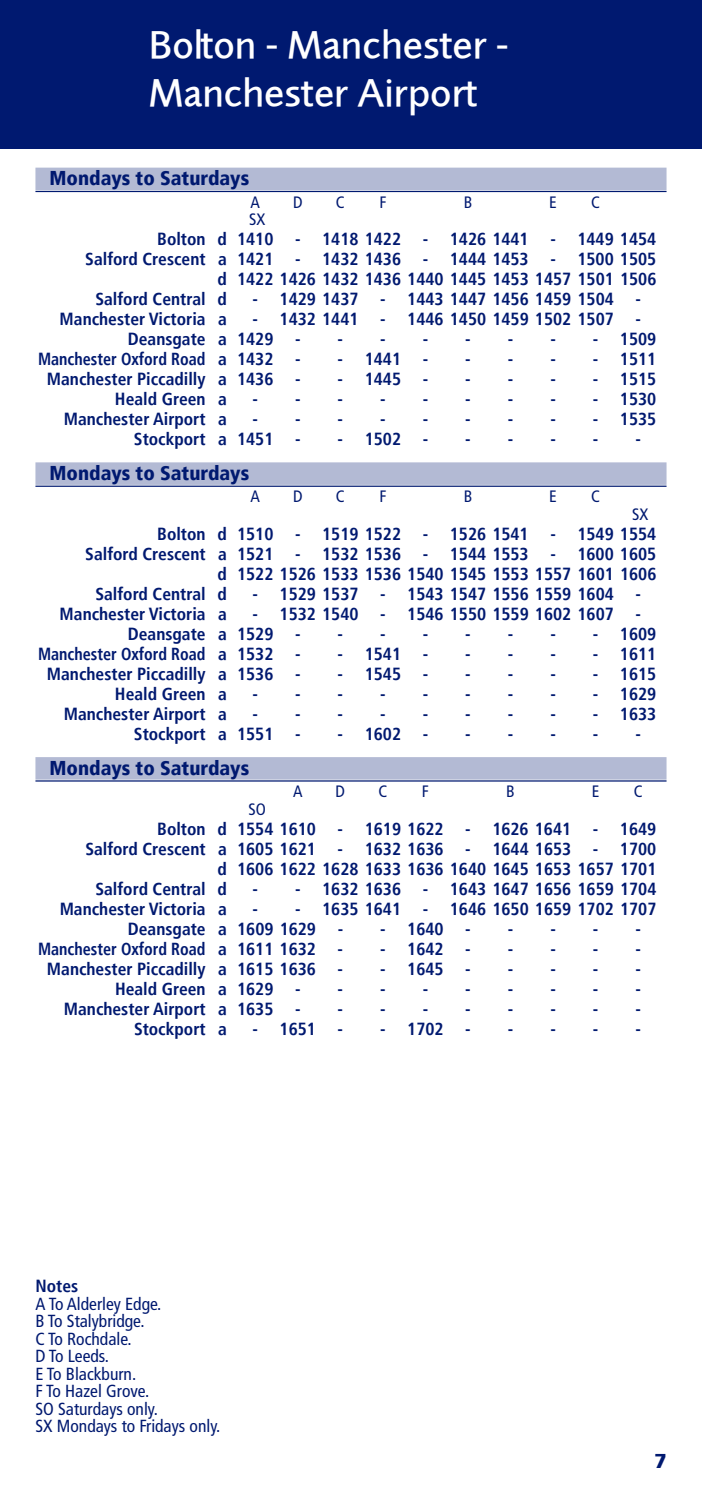
<style>
.page{position:relative;width:702px;height:1489px;background:#fff}
.page>*{position:absolute;margin:0;border:0;box-sizing:border-box;transform-origin:0 0}
.t1{font:500 40px/48px "Foundry Sans";color:#fff}
.t2{font:900 condensed 20px "Frutiger LT";color:#001970}
.t3{font:900 20px "Frutiger CE";color:#001970}
.t4{font:700 condensed 17.5px/20px "Frutiger LT";color:#001970}
.t5{font:condensed 17.5px/17.5px "Frutiger LT";color:#001970}
.t6{font:700 condensed 17.5px "Frutiger LT";color:#001970;scale:.92 1}
.t7{font:condensed 16.5px "Frutiger LT";color:#001970}
</style>
<div class="page">
<div style="left:0;top:0;width:702px;height:149px;background:#001970"></div>
<div style="left:35px;top:168px;width:631px;height:22px;background:#b3bad4"></div>
<hr style="left:35px;top:191px;width:631px;height:1px;background:#001970">
<div style="left:35px;top:462px;width:631px;height:23px;background:#b3bad4"></div>
<hr style="left:35px;top:485px;width:631px;height:2px;background:#001970">
<div style="left:35px;top:757px;width:631px;height:22px;background:#b3bad4"></div>
<hr style="left:35px;top:780px;width:631px;height:1px;background:#001970">
<h1 class="t1" style="left:149px;top:20px;width:361px">Bolton - Manchester -<br>Manchester Airport</h1>
<p class="t2" style="left:50px;top:166px;width:201px">Mondays to Saturdays</p>
<p class="t7" style="left:250px;top:192px;width:11px">A</p>
<p class="t7" style="left:293px;top:192px;width:11px">D</p>
<p class="t7" style="left:336px;top:192px;width:10px">C</p>
<p class="t7" style="left:379px;top:192px;width:9px">F</p>
<p class="t7" style="left:463px;top:192px;width:10px">B</p>
<p class="t7" style="left:549px;top:192px;width:9px">E</p>
<p class="t7" style="left:591px;top:192px;width:10px">C</p>
<p class="t7" style="left:249px;top:210px;width:18px">SX</p>
<p class="t4" style="left:157px;top:229px;width:500px">Bolton d 1410 - 1418 1422 - 1426 1441 - 1449 1454</p>
<p class="t4" style="left:85px;top:249px;width:572px">Salford Crescent a 1421 - 1432 1436 - 1444 1453 - 1500 1505</p>
<p class="t4" style="left:217px;top:269px;width:440px">d 1422 1426 1432 1436 1440 1445 1453 1457 1501 1506</p>
<p class="t4" style="left:95px;top:289px;width:133px">Salford Central d</p>
<p class="t4" style="left:252px;top:289px;width:390px">- 1429 1437 - 1443 1447 1456 1459 1504 -</p>
<p class="t4" style="left:60px;top:309px;width:169px">Manchester Victoria a</p>
<p class="t4" style="left:128px;top:309px;width:514px;text-indent:125px">- 1432 1441 - 1446 1450 1459 1502 1507 -<br>Deansgate a 1429 -</p>
<p class="t4" style="left:337px;top:329px;width:50px">- -</p>
<p class="t4" style="left:422px;top:329px;width:50px">- -</p>
<p class="t4" style="left:508px;top:329px;width:50px">- -</p>
<p class="t4" style="left:593px;top:329px;width:65px">- 1509</p>
<p class="t6" style="left:38px;top:349px;width:287px">Manchester Oxford Road a 1432 -</p>
<p class="t4" style="left:337px;top:349px;width:92px">- 1441 -</p>
<p class="t4" style="left:465px;top:349px;width:50px">- -</p>
<p class="t4" style="left:550px;top:349px;width:107px">- - 1511</p>
<p class="t4" style="left:47px;top:369px;width:255px">Manchester Piccadilly a 1436 -</p>
<p class="t4" style="left:337px;top:369px;width:92px">- 1445 -</p>
<p class="t4" style="left:465px;top:369px;width:50px">- -</p>
<p class="t4" style="left:550px;top:369px;width:107px">- - 1515</p>
<p class="t4" style="left:115px;top:389px;width:113px">Heald Green a</p>
<p class="t4" style="left:252px;top:389px;width:50px">- -</p>
<p class="t4" style="left:337px;top:389px;width:50px">- -</p>
<p class="t4" style="left:422px;top:389px;width:50px">- -</p>
<p class="t4" style="left:508px;top:389px;width:50px">- -</p>
<p class="t4" style="left:593px;top:389px;width:65px">- 1530</p>
<p class="t4" style="left:64px;top:409px;width:164px">Manchester Airport a</p>
<p class="t4" style="left:252px;top:409px;width:50px">- -</p>
<p class="t4" style="left:337px;top:409px;width:50px">- -</p>
<p class="t4" style="left:422px;top:409px;width:50px">- -</p>
<p class="t4" style="left:508px;top:409px;width:50px">- -</p>
<p class="t4" style="left:593px;top:409px;width:65px">- 1535</p>
<p class="t4" style="left:134px;top:429px;width:168px">Stockport a 1451 -</p>
<p class="t4" style="left:337px;top:429px;width:92px">- 1502 -</p>
<p class="t4" style="left:465px;top:429px;width:50px">- -</p>
<p class="t4" style="left:550px;top:429px;width:50px">- -</p>
<p class="t4" style="left:635px;top:429px;width:7px">-</p>
<p class="t2" style="left:50px;top:461px;width:201px">Mondays to Saturdays</p>
<p class="t7" style="left:250px;top:487px;width:11px">A</p>
<p class="t7" style="left:293px;top:487px;width:11px">D</p>
<p class="t7" style="left:336px;top:487px;width:10px">C</p>
<p class="t7" style="left:379px;top:487px;width:9px">F</p>
<p class="t7" style="left:463px;top:487px;width:10px">B</p>
<p class="t7" style="left:549px;top:487px;width:9px">E</p>
<p class="t7" style="left:591px;top:487px;width:10px">C</p>
<p class="t7" style="left:632px;top:504px;width:18px">SX</p>
<p class="t4" style="left:157px;top:524px;width:500px">Bolton d 1510 - 1519 1522 - 1526 1541 - 1549 1554</p>
<p class="t4" style="left:85px;top:544px;width:572px">Salford Crescent a 1521 - 1532 1536 - 1544 1553 - 1600 1605</p>
<p class="t4" style="left:217px;top:564px;width:440px">d 1522 1526 1533 1536 1540 1545 1553 1557 1601 1606</p>
<p class="t4" style="left:95px;top:584px;width:133px">Salford Central d</p>
<p class="t4" style="left:252px;top:584px;width:390px">- 1529 1537 - 1543 1547 1556 1559 1604 -</p>
<p class="t4" style="left:60px;top:604px;width:169px">Manchester Victoria a</p>
<p class="t4" style="left:128px;top:604px;width:514px;text-indent:125px">- 1532 1540 - 1546 1550 1559 1602 1607 -<br>Deansgate a 1529 -</p>
<p class="t4" style="left:337px;top:624px;width:50px">- -</p>
<p class="t4" style="left:422px;top:624px;width:50px">- -</p>
<p class="t4" style="left:508px;top:624px;width:50px">- -</p>
<p class="t4" style="left:593px;top:624px;width:65px">- 1609</p>
<p class="t6" style="left:38px;top:643px;width:287px">Manchester Oxford Road a 1532 -</p>
<p class="t4" style="left:337px;top:644px;width:92px">- 1541 -</p>
<p class="t4" style="left:465px;top:644px;width:50px">- -</p>
<p class="t4" style="left:550px;top:644px;width:107px">- - 1611</p>
<p class="t4" style="left:47px;top:664px;width:255px">Manchester Piccadilly a 1536 -</p>
<p class="t4" style="left:337px;top:664px;width:92px">- 1545 -</p>
<p class="t4" style="left:465px;top:664px;width:50px">- -</p>
<p class="t4" style="left:550px;top:664px;width:107px">- - 1615</p>
<p class="t4" style="left:115px;top:684px;width:113px">Heald Green a</p>
<p class="t4" style="left:252px;top:684px;width:50px">- -</p>
<p class="t4" style="left:337px;top:684px;width:50px">- -</p>
<p class="t4" style="left:422px;top:684px;width:50px">- -</p>
<p class="t4" style="left:508px;top:684px;width:50px">- -</p>
<p class="t4" style="left:593px;top:684px;width:65px">- 1629</p>
<p class="t4" style="left:64px;top:704px;width:164px">Manchester Airport a</p>
<p class="t4" style="left:252px;top:704px;width:50px">- -</p>
<p class="t4" style="left:337px;top:704px;width:50px">- -</p>
<p class="t4" style="left:422px;top:704px;width:50px">- -</p>
<p class="t4" style="left:508px;top:704px;width:50px">- -</p>
<p class="t4" style="left:593px;top:704px;width:65px">- 1633</p>
<p class="t4" style="left:134px;top:724px;width:168px">Stockport a 1551 -</p>
<p class="t4" style="left:337px;top:724px;width:92px">- 1602 -</p>
<p class="t4" style="left:465px;top:724px;width:50px">- -</p>
<p class="t4" style="left:550px;top:724px;width:50px">- -</p>
<p class="t4" style="left:635px;top:724px;width:7px">-</p>
<p class="t2" style="left:50px;top:755px;width:201px">Mondays to Saturdays</p>
<p class="t7" style="left:293px;top:781px;width:11px">A</p>
<p class="t7" style="left:335px;top:781px;width:11px">D</p>
<p class="t7" style="left:378px;top:781px;width:10px">C</p>
<p class="t7" style="left:422px;top:781px;width:9px">F</p>
<p class="t7" style="left:506px;top:781px;width:10px">B</p>
<p class="t7" style="left:591px;top:781px;width:9px">E</p>
<p class="t7" style="left:633px;top:781px;width:10px">C</p>
<p class="t7" style="left:248px;top:799px;width:19px">SO</p>
<p class="t4" style="left:157px;top:818px;width:500px">Bolton d 1554 1610 - 1619 1622 - 1626 1641 - 1649</p>
<p class="t4" style="left:85px;top:838px;width:572px">Salford Crescent a 1605 1621 - 1632 1636 - 1644 1653 - 1700</p>
<p class="t4" style="left:217px;top:858px;width:440px">d 1606 1622 1628 1633 1636 1640 1645 1653 1657 1701</p>
<p class="t4" style="left:95px;top:878px;width:133px">Salford Central d</p>
<p class="t4" style="left:252px;top:878px;width:405px">- - 1632 1636 - 1643 1647 1656 1659 1704</p>
<p class="t4" style="left:60px;top:898px;width:169px">Manchester Victoria a</p>
<p class="t4" style="left:128px;top:898px;width:530px;text-indent:125px">- - 1635 1641 - 1646 1650 1659 1702 1707<br>Deansgate a 1609 1629 -</p>
<p class="t4" style="left:380px;top:918px;width:92px">- 1640 -</p>
<p class="t4" style="left:508px;top:918px;width:50px">- -</p>
<p class="t4" style="left:593px;top:918px;width:50px">- -</p>
<p class="t6" style="left:38px;top:938px;width:333px">Manchester Oxford Road a 1611 1632 -</p>
<p class="t4" style="left:380px;top:938px;width:92px">- 1642 -</p>
<p class="t4" style="left:507px;top:938px;width:50px">- -</p>
<p class="t4" style="left:593px;top:938px;width:50px">- -</p>
<p class="t4" style="left:47px;top:958px;width:297px">Manchester Piccadilly a 1615 1636 -</p>
<p class="t4" style="left:380px;top:958px;width:92px">- 1645 -</p>
<p class="t4" style="left:508px;top:958px;width:50px">- -</p>
<p class="t4" style="left:593px;top:958px;width:50px">- -</p>
<p class="t4" style="left:115px;top:978px;width:187px">Heald Green a 1629 -</p>
<p class="t4" style="left:337px;top:978px;width:50px">- -</p>
<p class="t4" style="left:422px;top:978px;width:50px">- -</p>
<p class="t4" style="left:508px;top:978px;width:50px">- -</p>
<p class="t4" style="left:593px;top:978px;width:50px">- -</p>
<p class="t4" style="left:64px;top:998px;width:238px">Manchester Airport a 1635 -</p>
<p class="t4" style="left:337px;top:998px;width:50px">- -</p>
<p class="t4" style="left:422px;top:998px;width:50px">- -</p>
<p class="t4" style="left:508px;top:998px;width:50px">- -</p>
<p class="t4" style="left:593px;top:998px;width:50px">- -</p>
<p class="t4" style="left:134px;top:1018px;width:94px">Stockport a</p>
<p class="t4" style="left:252px;top:1018px;width:92px">- 1651 -</p>
<p class="t4" style="left:380px;top:1018px;width:92px">- 1702 -</p>
<p class="t4" style="left:508px;top:1018px;width:50px">- -</p>
<p class="t4" style="left:593px;top:1018px;width:50px">- -</p>
<p class="t4" style="left:35px;top:1275px;width:44px">Notes</p>
<p class="t5" style="left:35px;top:1294px;width:186px">A To Alderley Edge.<br>B To Stalybridge.<br>C To Rochdale.<br>D To Leeds.<br>E To Blackburn.<br>F To Hazel Grove.<br>SO Saturdays only.<br>SX Mondays to Fridays only.</p>
<p class="t3" style="left:654px;top:1448px;width:14px">7</p>
</div>
